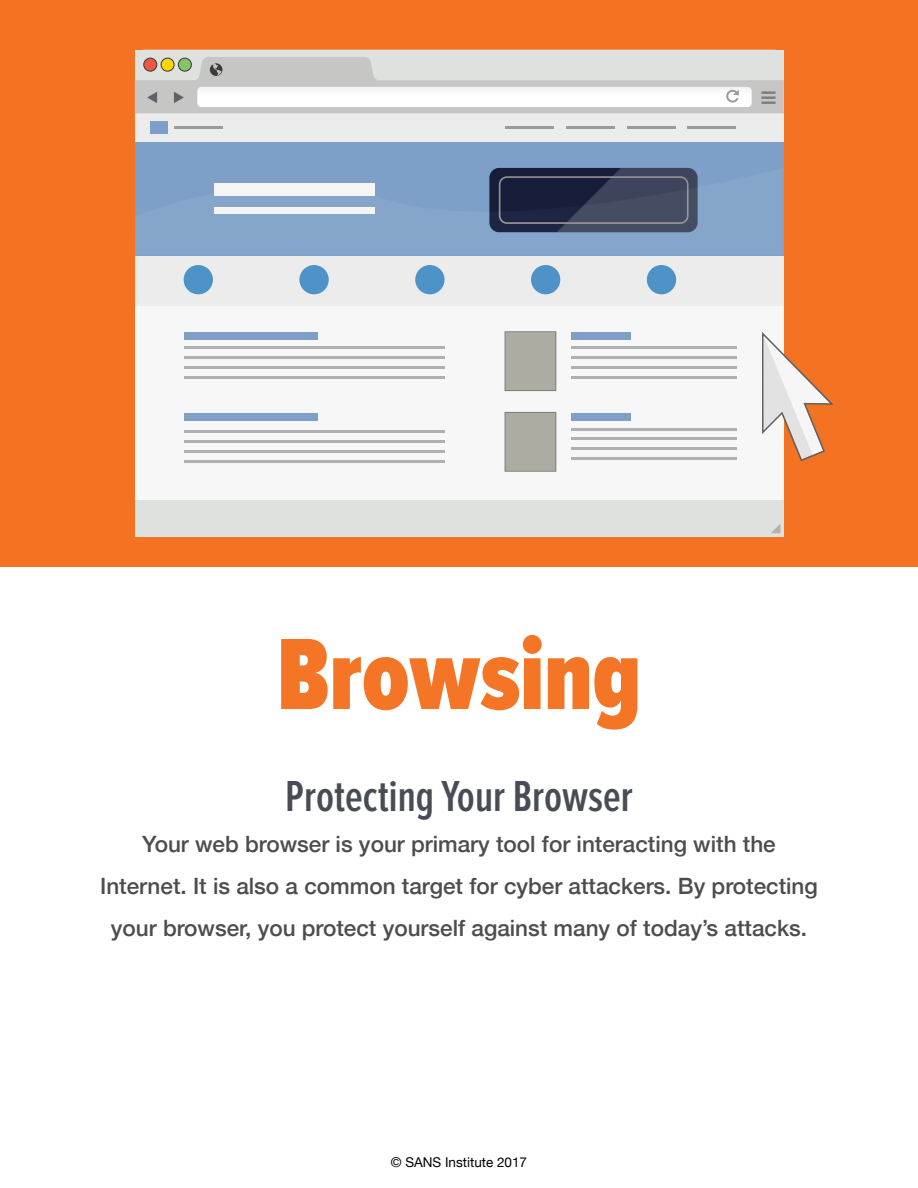
<style>
.page{position:relative;width:918px;height:1188px;background:#fff}
.page>*{position:absolute;margin:0;border:0;box-sizing:border-box;transform-origin:0 0}
.t1{font:900 105px "Proxima Nova Ex Cn";color:#f47525}
.t2{font:600 45px "Proxima Nova Ex Cn";color:#474c55}
.t3{font:500 22.5px/42px "Helvetica Neue";color:#4d4d4d;text-align:center}
.t4{font:13.5px "Helvetica Neue";color:#000}
</style>
<div class="page">
<div style="left:0;top:0;width:918px;height:567px;background:#f47323"></div>
<div style="left:135px;top:113px;width:649px;height:387px;background:#f7f7f7"></div>
<div style="left:135px;top:113px;width:649px;height:29px;background:#ececec"></div>
<div style="left:135px;top:256px;width:649px;height:50px;background:#ececec"></div>
<div style="left:135px;top:142px;width:649px;height:114px;background:#85a5cb"></div>
<div style="left:150px;top:121px;width:18px;height:13px;background:#7ea0c8"></div>
<div style="left:184px;top:265px;width:29px;height:29px;background:#4e93c8;border-radius:50%"></div>
<div style="left:299px;top:265px;width:30px;height:29px;background:#4e93c8;border-radius:50%"></div>
<div style="left:415px;top:265px;width:30px;height:29px;background:#4e93c8;border-radius:50%"></div>
<div style="left:531px;top:265px;width:29px;height:29px;background:#4e93c8;border-radius:50%"></div>
<div style="left:647px;top:265px;width:29px;height:29px;background:#4e93c8;border-radius:50%"></div>
<svg style="left:505px;top:331px;width:51px;height:60px;background:#aaa9a1"></svg>
<svg style="left:505px;top:412px;width:51px;height:60px;background:#aaa9a1"></svg>
<svg style="left:214px;top:168px;width:484px;height:65px"></svg>
<hr style="left:174px;top:127px;width:48px;height:2px;background:#9c9b9b">
<hr style="left:505px;top:126px;width:48px;height:2px;background:#9c9b9b">
<hr style="left:566px;top:126px;width:48px;height:2px;background:#9c9b9b">
<hr style="left:628px;top:126px;width:48px;height:2px;background:#9c9b9b">
<hr style="left:688px;top:126px;width:48px;height:2px;background:#9c9b9b">
<div style="left:214px;top:183px;width:161px;height:12px;background:#f5f5f5"></div>
<div style="left:214px;top:207px;width:161px;height:6px;background:#f5f5f5"></div>
<div style="left:571px;top:332px;width:60px;height:7px;background:#7ea0c8"></div>
<div style="left:184px;top:332px;width:134px;height:7px;background:#7ea0c8"></div>
<div style="left:184px;top:413px;width:134px;height:8px;background:#7ea0c8"></div>
<hr style="left:571px;top:346px;width:165px;height:3px;background:#b2afaf">
<hr style="left:571px;top:356px;width:165px;height:3px;background:#b2afaf">
<hr style="left:571px;top:366px;width:165px;height:3px;background:#b2afaf">
<hr style="left:571px;top:376px;width:165px;height:3px;background:#b2afaf">
<hr style="left:184px;top:346px;width:261px;height:3px;background:#b2afaf">
<hr style="left:184px;top:356px;width:261px;height:3px;background:#b2afaf">
<hr style="left:184px;top:366px;width:261px;height:3px;background:#b2afaf">
<hr style="left:184px;top:376px;width:261px;height:3px;background:#b2afaf">
<hr style="left:184px;top:431px;width:261px;height:2px;background:#b2afaf">
<hr style="left:184px;top:440px;width:261px;height:3px;background:#b2afaf">
<hr style="left:184px;top:451px;width:261px;height:2px;background:#b2afaf">
<hr style="left:184px;top:460px;width:261px;height:3px;background:#b2afaf">
<div style="left:571px;top:413px;width:60px;height:8px;background:#7ea0c8"></div>
<hr style="left:571px;top:428px;width:165px;height:2px;background:#b2afaf">
<hr style="left:571px;top:437px;width:165px;height:3px;background:#b2afaf">
<hr style="left:571px;top:448px;width:165px;height:2px;background:#b2afaf">
<hr style="left:571px;top:457px;width:165px;height:3px;background:#b2afaf">
<div style="left:135px;top:500px;width:649px;height:36px;background:#dfe1df"></div>
<svg style="left:771px;top:524px;width:10px;height:9px"></svg>
<svg style="left:135px;top:50px;width:649px;height:63px;background:#dcdddb"></svg>
<hr style="left:761px;top:91px;width:15px;height:3px;background:#797d82">
<hr style="left:761px;top:96px;width:15px;height:3px;background:#797d82">
<hr style="left:761px;top:101px;width:15px;height:3px;background:#797d82">
<svg style="left:762px;top:332px;width:72px;height:129px"></svg>
<h1 class="t1" style="left:277px;top:616px;width:366px">Browsing</h1>
<h2 class="t2" style="left:285px;top:771px;width:349px">Protecting Your Browser</h2>
<p class="t3" style="left:100px;top:821px;width:719px">Your web browser is your primary tool for interacting with the<br>Internet. It is also a common target for cyber attackers. By protecting your browser, you protect yourself against many of today’s attacks.</p>
<p class="t4" style="left:391px;top:1153px;width:138px">© SANS Institute 2017</p>
</div>
